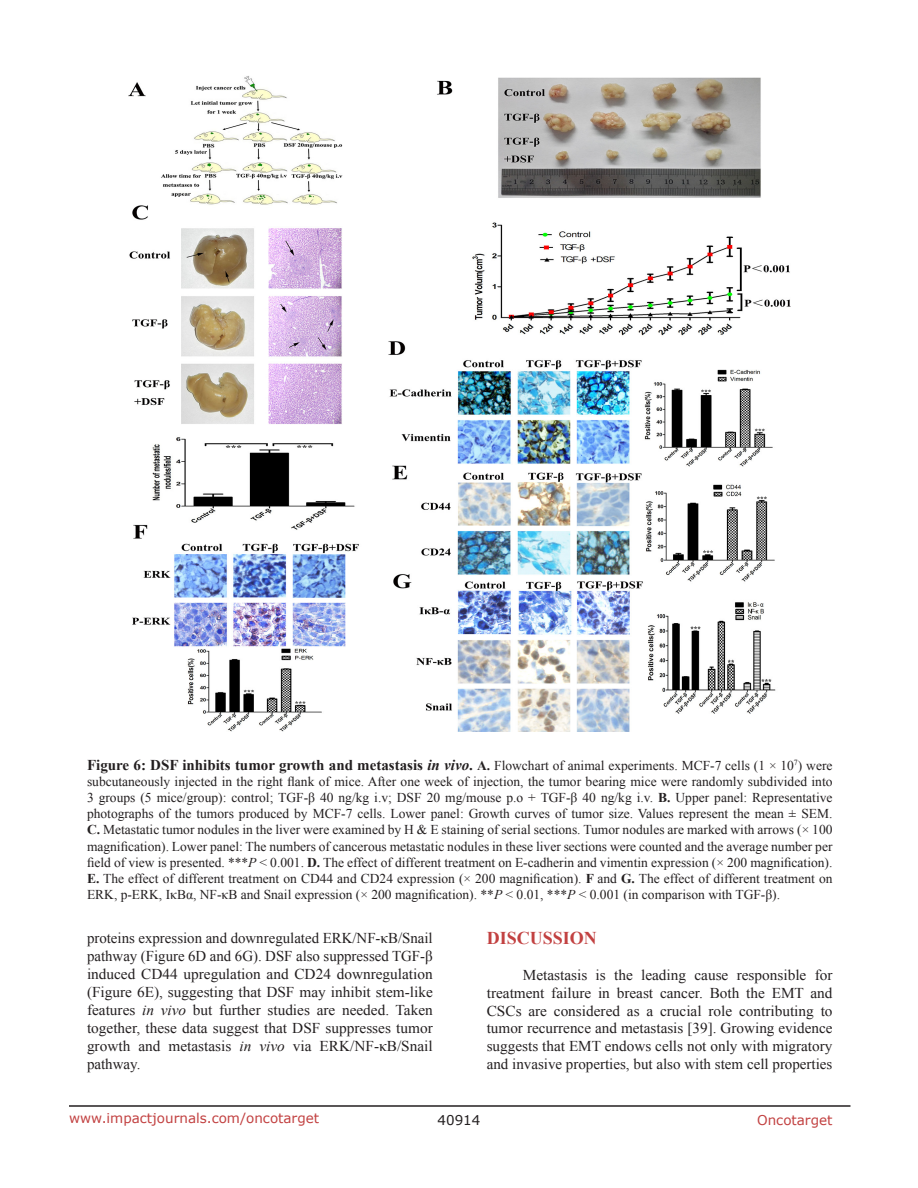
<style>
.page{position:relative;width:918px;height:1188px;background:#fff}
.page>*{position:absolute;margin:0;border:0;box-sizing:border-box;transform-origin:0 0}
.Heading{font:700 18px "Times New Roman";color:#c24141}
.BodyText{font:15px/18px "Times New Roman";color:#231f20;text-align:justify}
.FigureText{font:13.5px/16.2px "Times New Roman";color:#231f20;text-align:justify}
.t1{font:13.5px "Verdana";color:#c24141}
.t2{font:13.5px "Verdana";color:#231f20}
.s1{font-weight:700;font-size:15px}
.s2{font-weight:700;font-style:italic;font-size:15px}
.s3{font-weight:700}
.s4{font-style:italic}
</style>
<div class="page">
<hr style="left:69px;top:1105px;width:781px;height:2px;background:#231f20">
<img style="left:129px;top:76px;width:662px;height:656px">
<p class="FigureText" style="left:87px;top:757px;width:747px"><span class="s1">Figure 6: DSF inhibits tumor growth and metastasis</span> <span class="s2">in vivo</span><span class="s1">.</span> <span class="s3">A.</span> Flowchart of animal experiments. MCF-7 cells (1 × 10<sup>7</sup>) were subcutaneously injected in the right flank of mice. After one week of injection, the tumor bearing mice were randomly subdivided into 3 groups (5 mice/group): control; TGF-β 40 ng/kg i.v; DSF 20 mg/mouse p.o + TGF-β 40 ng/kg i.v. <span class="s3">B.</span> Upper panel: Representative photographs of the tumors produced by MCF-7 cells. Lower panel: Growth curves of tumor size. Values represent the mean ± SEM.<br><span class="s3">C.</span> Metastatic tumor nodules in the liver were examined by H &amp; E staining of serial sections. Tumor nodules are marked with arrows (× 100 magnification). Lower panel: The numbers of cancerous metastatic nodules in these liver sections were counted and the average number per field of view is presented. ***<span class="s4">P</span> &lt; 0.001. <span class="s3">D.</span> The effect of different treatment on E-cadherin and vimentin expression (× 200 magnification).<br><span class="s3">E.</span> The effect of different treatment on CD44 and CD24 expression (× 200 magnification). <span class="s3">F</span> and <span class="s3">G.</span> The effect of different treatment on ERK, p-ERK, IκBα, NF-κB and Snail expression (× 200 magnification). **<span class="s4">P</span> &lt; 0.01, ***<span class="s4">P</span> &lt; 0.001 (in comparison with TGF-β).</p>
<p class="BodyText" style="left:87px;top:928px;width:347px">proteins expression and downregulated ERK/NF-κB/Snail pathway (Figure 6D and 6G). DSF also suppressed TGF-β induced CD44 upregulation and CD24 downregulation (Figure 6E), suggesting that DSF may inhibit stem-like features <span class="s4">in vivo</span> but further studies are needed. Taken together, these data suggest that DSF suppresses tumor growth and metastasis <span class="s4">in vivo</span> via ERK/NF-κB/Snail pathway.</p>
<p class="Heading" style="left:487px;top:926px;width:112px">DISCUSSION</p>
<p class="BodyText" style="left:487px;top:966px;width:347px;text-indent:36px">Metastasis is the leading cause responsible for treatment failure in breast cancer. Both the EMT and CSCs are considered as a crucial role contributing to tumor recurrence and metastasis [39]. Growing evidence suggests that EMT endows cells not only with migratory and invasive properties, but also with stem cell properties</p>
<p class="t1" style="left:69px;top:1109px;width:252px">www.impactjournals.com/oncotarget</p>
<p class="t2" style="left:438px;top:1111px;width:44px">40914</p>
<p class="t1" style="left:757px;top:1111px;width:77px">Oncotarget</p>
</div>
